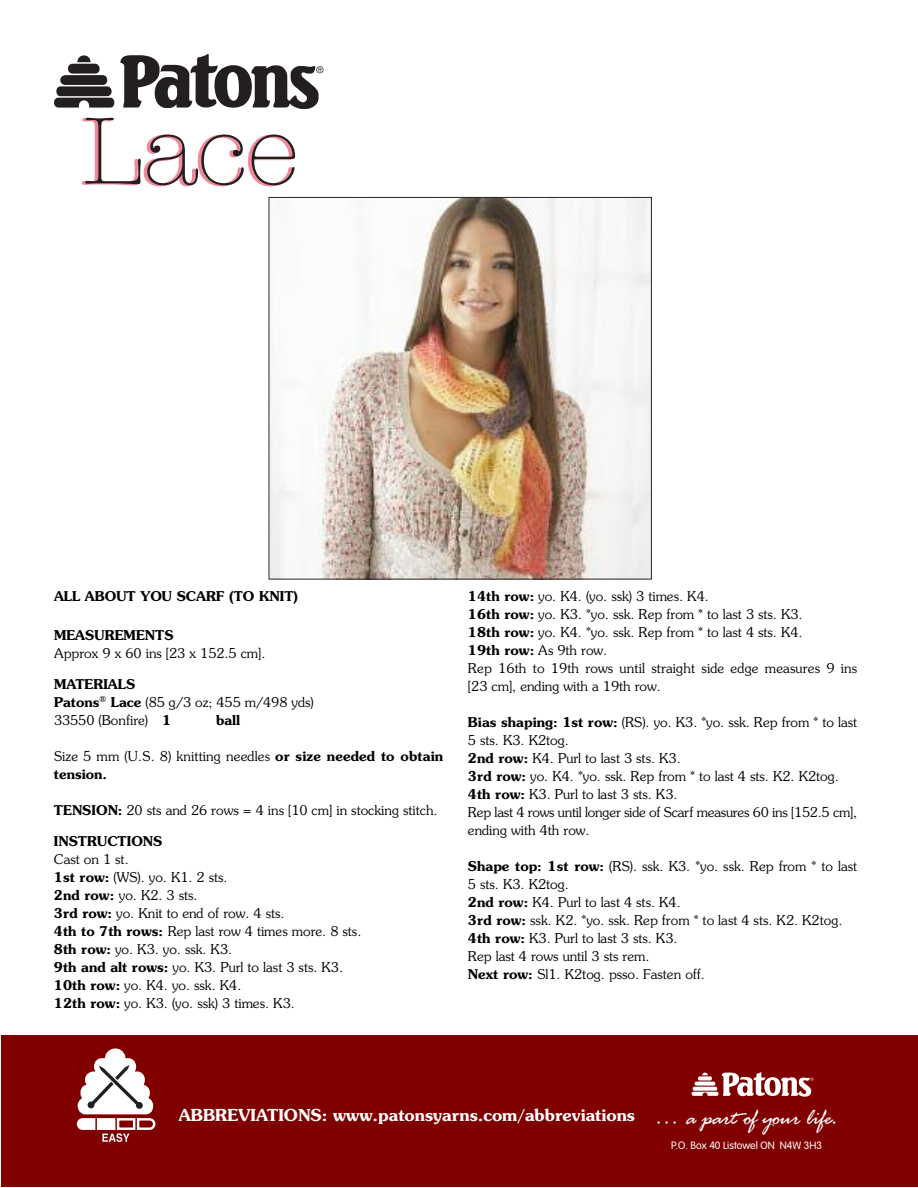
<style>
.page{position:relative;width:918px;height:1188px;background:#fff}
.page>*{position:absolute;margin:0;border:0;box-sizing:border-box;transform-origin:0 0}
.t1{font:24px "Rage Italic Let Plain";color:#fff}
.t2{font:600 16.5px "Souvenir";color:#fff}
.t3{font:300 13.5px/18px "Souvenir";color:#000}
.t4{font:600 13.5px "Souvenir";color:#000}
.t5{font:300 10.5px "VAG Rounded";color:#fff}
.s1{font-weight:600}
</style>
<div class="page">
<div style="left:1px;top:1036px;width:917px;height:151px;background:#800000"></div>
<svg style="left:692px;top:1072px;width:121px;height:25px"></svg>
<svg style="left:76px;top:1048px;width:80px;height:94px"></svg>
<img style="left:271px;top:199px;width:379px;height:378px">
<div style="left:269px;top:197px;width:383px;height:382px;border:1px solid #272627"></div>
<svg style="left:54px;top:54px;width:269px;height:55px"></svg>
<svg style="left:81px;top:118px;width:214px;height:69px"></svg>
<p class="t4" style="left:54px;top:588px;width:246px">ALL ABOUT YOU SCARF (TO KNIT)</p>
<p class="t4" style="left:54px;top:627px;width:121px">MEASUREMENTS</p>
<p class="t3" style="left:54px;top:644px;width:213px">Approx 9 x 60 ins [23 x 152.5 cm].</p>
<p class="t3" style="left:54px;top:675px;width:261px"><span class="s1">MATERIALS<br>Patons</span><sup>®</sup> <span class="s1">Lace</span> (85 g/3 oz; 455 m/498 yds)<br>33550 (Bonfire) <span class="s1">1</span></p>
<p class="t4" style="left:216px;top:712px;width:26px">ball</p>
<p class="t3" style="left:54px;top:747px;width:391px">Size 5 mm (U.S. 8) knitting needles <span class="s1">or size needed to obtain tension.</span></p>
<p class="t3" style="left:54px;top:801px;width:385px"><span class="s1">TENSION:</span> 20 sts and 26 rows = 4 ins [10 cm] in stocking stitch.</p>
<p class="t4" style="left:54px;top:833px;width:110px">INSTRUCTIONS</p>
<p class="t3" style="left:54px;top:850px;width:309px">Cast on 1 st.<br><span class="s1">1st row:</span> (WS). yo. K1. 2 sts.<br><span class="s1">2nd row:</span> yo. K2. 3 sts.<br><span class="s1">3rd row:</span> yo. Knit to end of row. 4 sts.<br><span class="s1">4th to 7th rows:</span> Rep last row 4 times more. 8 sts.<br><span class="s1">8th row:</span> yo. K3. yo. ssk. K3.<br><span class="s1">9th and alt rows:</span> yo. K3. Purl to last 3 sts. K3.<br><span class="s1">10th row:</span> yo. K4. yo. ssk. K4.<br><span class="s1">12th row:</span> yo. K3. (yo. ssk) 3 times. K3.</p>
<p class="t3" style="left:468px;top:587px;width:391px"><span class="s1">14th row:</span> yo. K4. (yo. ssk) 3 times. K4.<br><span class="s1">16th row:</span> yo. K3. *yo. ssk. Rep from * to last 3 sts. K3.<br><span class="s1">18th row:</span> yo. K4. *yo. ssk. Rep from * to last 4 sts. K4.<br><span class="s1">19th row:</span> As 9th row.<br>Rep 16th to 19th rows until straight side edge measures 9 ins [23 cm], ending with a 19th row.</p>
<p class="t3" style="left:468px;top:713px;width:391px"><span class="s1">Bias shaping: 1st row:</span> (RS). yo. K3. *yo. ssk. Rep from * to last 5 sts. K3. K2tog.<br><span class="s1">2nd row:</span> K4. Purl to last 3 sts. K3.<br><span class="s1">3rd row:</span> yo. K4. *yo. ssk. Rep from * to last 4 sts. K2. K2tog.<br><span class="s1">4th row:</span> K3. Purl to last 3 sts. K3.<br>Rep last 4 rows until longer side of Scarf measures 60 ins [152.5 cm], ending with 4th row.</p>
<p class="t3" style="left:468px;top:857px;width:391px"><span class="s1">Shape top: 1st row:</span> (RS). ssk. K3. *yo. ssk. Rep from * to last 5 sts. K3. K2tog.<br><span class="s1">2nd row:</span> K4. Purl to last 4 sts. K4.<br><span class="s1">3rd row:</span> ssk. K2. *yo. ssk. Rep from * to last 4 sts. K2. K2tog.<br><span class="s1">4th row:</span> K3. Purl to last 3 sts. K3.<br>Rep last 4 rows until 3 sts rem.<br><span class="s1">Next row:</span> Sl1. K2tog. psso. Fasten off.</p>
<p class="t2" style="left:179px;top:1106px;width:458px">ABBREVIATIONS: www.patonsyarns.com/abbreviations</p>
<h1 class="t1" style="left:656px;top:1108px;width:184px">… a part of your life.</h1>
<p class="t5" style="left:671px;top:1140px;width:152px">P.O. Box 40 Listowel ON N4W 3H3</p>
</div>
